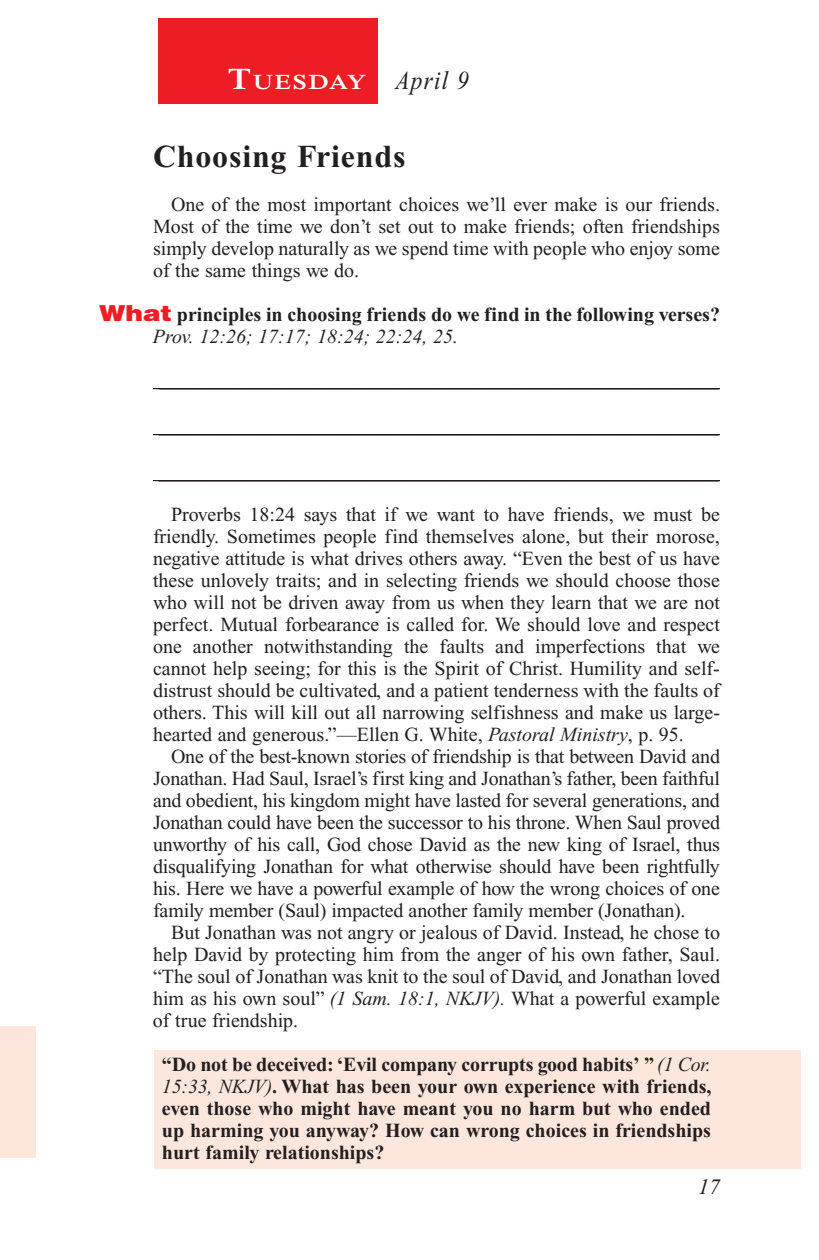
<style>
.page{position:relative;width:819px;height:1260px;background:#fff}
.page>*{position:absolute;margin:0;border:0;box-sizing:border-box;transform-origin:0 0}
.Head{font:700 32px "Times New Roman PS Std";letter-spacing:.025em;color:#231f20}
.Lesson_Dates{font:italic 26px "Times New Roman PS Std";letter-spacing:.05em;color:#231f20;scale:.9 1}
.t1{font:italic 22px "Times New Roman PS Std";color:#231f20}
.Daily_Header{font:600 21px "Times NRMT Std";letter-spacing:.07em;color:#fff;scale:1.1 1}
.Body{font:20px/22px "Times New Roman PS Std";color:#231f20;text-align:justify}
.x-screened_box-text{font:700 20px/22px "Times New Roman PS Std";color:#231f20;text-align:justify}
.Blank_Lines{font:20px "Times New Roman PS Std";color:#231f20}
.Question{font:700 20px/22px "Times New Roman PS Std";color:#231f20}
.s1{font-size:30px}
.s2{font-family:"Helvetica LT Std";font-weight:900;font-size:22px;color:#ee1d23}
.s3{font-weight:400;font-style:italic}
.s4{font-style:italic}
</style>
<div class="page">
<div style="left:158px;top:18px;width:220px;height:86px;background:#ee1d23"></div>
<div style="left:0;top:1026px;width:36px;height:131px;background:#fde7dc"></div>
<div style="left:155px;top:1050px;width:646px;height:119px;background:#fde7dc"></div>
<hr style="left:153px;top:388px;width:567px;height:1px;background:#231f20">
<hr style="left:153px;top:434px;width:567px;height:1px;background:#231f20">
<hr style="left:153px;top:480px;width:567px;height:1px;background:#231f20">
<p class="Daily_Header" style="left:228px;top:70px;width:127px"><span class="s1">T</span>UESDAY</p>
<p class="Lesson_Dates" style="left:396px;top:66px;width:83px">April 9</p>
<p class="Head" style="left:153px;top:138px;width:254px">Choosing Friends</p>
<p class="Body" style="left:153px;top:193px;width:569px;text-indent:18px">One of the most important choices we’ll ever make is our friends.<br>Most of the time we don’t set out to make friends; often friendships simply develop naturally as we spend time with people who enjoy some of the same things we do.</p>
<p class="Question" style="left:153px;top:303px;width:569px;text-indent:-54px"><span class="s2">What</span> principles in choosing friends do we find in the following verses?<br><span class="s3">Prov. 12:26; 17:17; 18:24; 22:24, 25.</span></p>
<p class="Blank_Lines" style="left:159px;top:369px;width:561px">________________________________________________________</p>
<p class="Blank_Lines" style="left:159px;top:415px;width:561px">________________________________________________________</p>
<p class="Blank_Lines" style="left:159px;top:461px;width:561px">________________________________________________________</p>
<p class="Body" style="left:153px;top:503px;width:569px;text-indent:18px">Proverbs 18:24 says that if we want to have friends, we must be friendly. Sometimes people find themselves alone, but their morose, negative attitude is what drives others away. “Even the best of us have these unlovely traits; and in selecting friends we should choose those who will not be driven away from us when they learn that we are not perfect. Mutual forbearance is called for. We should love and respect one another notwithstanding the faults and imperfections that we cannot help seeing; for this is the Spirit of Christ. Humility and self&shy;distrust should be cultivated, and a patient tenderness with the faults of others. This will kill out all narrowing selfishness and make us large&shy;hearted and generous.”—Ellen G. White, <span class="s4">Pastoral Ministry</span>, p. 95.</p>
<p class="Body" style="left:153px;top:745px;width:569px;text-indent:18px">One of the best-known stories of friendship is that between David and Jonathan. Had Saul, Israel’s first king and Jonathan’s father, been faithful and obedient, his kingdom might have lasted for several generations, and Jonathan could have been the successor to his throne. When Saul proved unworthy of his call, God chose David as the new king of Israel, thus disqualifying Jonathan for what otherwise should have been rightfully his. Here we have a powerful example of how the wrong choices of one family member (Saul) impacted another family member (Jonathan).</p>
<p class="Body" style="left:153px;top:921px;width:569px;text-indent:18px">But Jonathan was not angry or jealous of David. Instead, he chose to help David by protecting him from the anger of his own father, Saul. “The soul of Jonathan was knit to the soul of David, and Jonathan loved him as his own soul” <span class="s4">(1 Sam. 18:1, NKJV).</span> What a powerful example of true friendship.</p>
<p class="x-screened_box-text" style="left:162px;top:1053px;width:551px">“Do not be deceived: ‘Evil company corrupts good habits’ ” <span class="s3">(1 Cor.<br>15:33, NKJV)</span>. What has been your own experience with friends, even those who might have meant you no harm but who ended up harming you anyway? How can wrong choices in friendships hurt family relationships?</p>
<p class="t1" style="left:698px;top:1175px;width:23px">17</p>
</div>
